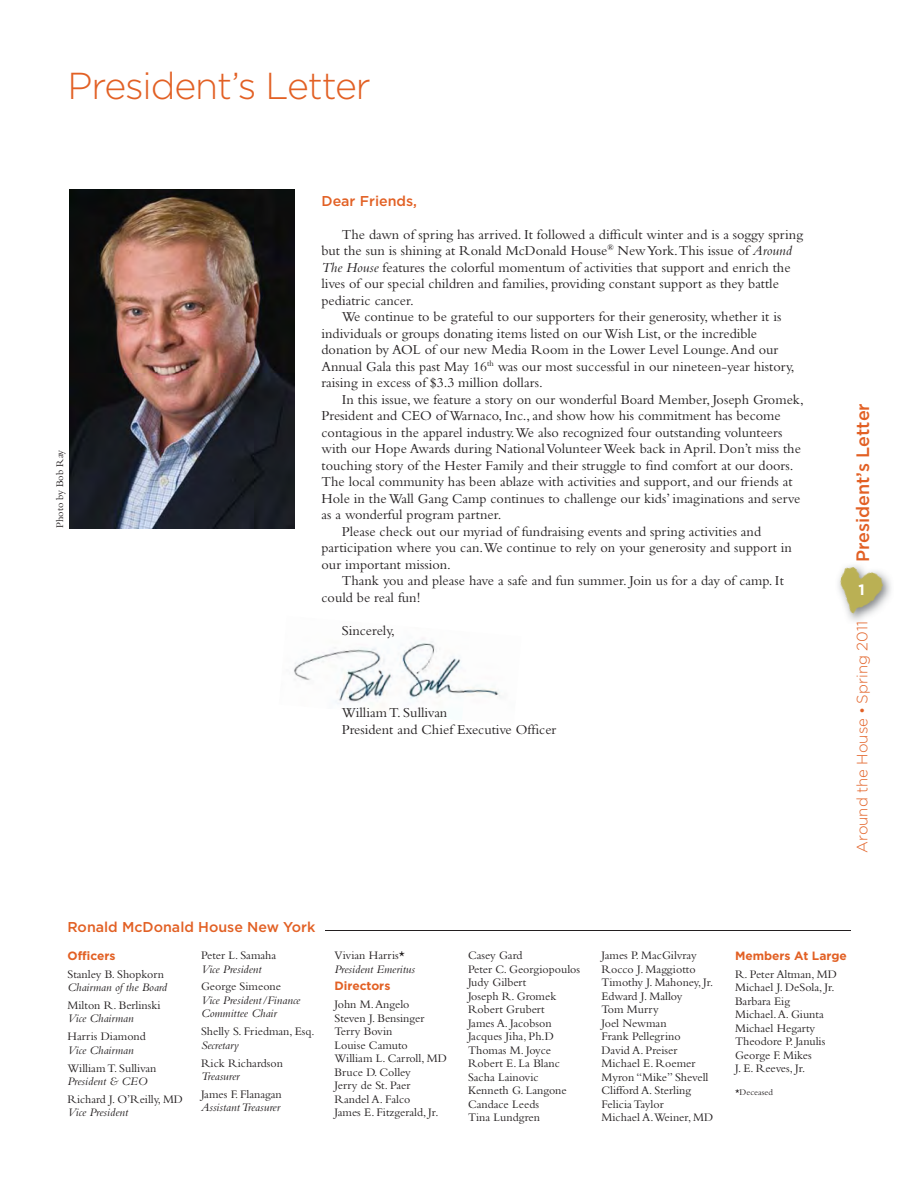
<style>
.page{position:relative;width:918px;height:1188px;background:#fff}
.page>*{position:absolute;margin:0;border:0;box-sizing:border-box;transform-origin:0 0}
.t1{font:300 37.5px "Gotham";letter-spacing:-.03em;color:#e26024}
.t2{font:500 18px "Gotham";color:#e26024}
.t3{font:300 15px "Gotham";color:#e26024}
.t4{font:700 15px "Gotham";color:#fff}
.t5{font:14.25px/16.5px "Bembo";color:#231f20}
.t6{font:500 14.25px "Gotham";color:#e26024}
.t7{font:12px/13.5px "Bembo";color:#231f20}
.t8{font:italic 12px/13.5px "Bembo";color:#231f20}
.t9{font:700 12px "Gotham";color:#e26024}
.t10{font:10.5px "Bembo";color:#231f20}
.t11{font:9px "Bembo";color:#231f20}
.s1{font-style:italic}
</style>
<div class="page">
<img style="left:294px;top:638px;width:207px;height:66px">
<hr style="left:325px;top:930px;width:525px;height:1px;background:#231f20">
<img style="left:887px;top:577px;width:4px;height:22px">
<img style="left:838px;top:565px;width:49px;height:56px">
<img style="left:69px;top:189px;width:226px;height:339px">
<h1 class="t1" style="left:68px;top:72px;width:305px">President’s Letter</h1>
<p class="t10" style="left:56px;top:528px;width:80px;rotate:-90deg">Photo by Bob Ray</p>
<p class="t6" style="left:322px;top:195px;width:97px">Dear Friends,</p>
<p class="t5" style="left:342px;top:227px;width:463px">The dawn of spring has arrived. It followed a difficult winter and is a soggy spring</p>
<p class="t5" style="left:322px;top:244px;width:472px">but the sun is shining at Ronald McDonald House<sup>®</sup> New York.This issue of <span class="s1">Around</span></p>
<p class="t5" style="left:322px;top:260px;width:471px"><span class="s1">The House</span> features the colorful momentum of activities that support and enrich the</p>
<p class="t5" style="left:322px;top:277px;width:459px">lives of our special children and families, providing constant support as they battle</p>
<p class="t5" style="left:322px;top:293px;width:94px">pediatric cancer.</p>
<p class="t5" style="left:342px;top:310px;width:441px">We continue to be grateful to our supporters for their generosity, whether it is</p>
<p class="t5" style="left:322px;top:326px;width:437px">individuals or groups donating items listed on our Wish List, or the incredible</p>
<p class="t5" style="left:322px;top:343px;width:458px">donation by AOL of our new Media Room in the Lower Level Lounge. And our</p>
<p class="t5" style="left:322px;top:359px;width:475px">Annual Gala this past May 16<sup>th</sup> was our most successful in our nineteen-year history,</p>
<p class="t5" style="left:322px;top:376px;width:223px">raising in excess of $3.3 million dollars.</p>
<p class="t5" style="left:342px;top:392px;width:463px">In this issue, we feature a story on our wonderful Board Member, Joseph Gromek,</p>
<p class="t5" style="left:322px;top:409px;width:461px">President and CEO of Warnaco, Inc., and show how his commitment has become</p>
<p class="t5" style="left:322px;top:425px;width:462px">contagious in the apparel industry.We also recognized four outstanding volunteers</p>
<p class="t5" style="left:322px;top:442px;width:481px">with our Hope Awards during National Volunteer Week back in April. Don’t miss the</p>
<p class="t5" style="left:322px;top:458px;width:474px">touching story of the Hester Family and their struggle to find comfort at our doors.</p>
<p class="t5" style="left:322px;top:475px;width:472px">The local community has been ablaze with activities and support, and our friends at</p>
<p class="t5" style="left:322px;top:491px;width:480px">Hole in the Wall Gang Camp continues to challenge our kids’ imaginations and serve</p>
<p class="t5" style="left:322px;top:508px;width:182px">as a wonderful program partner.</p>
<p class="t5" style="left:342px;top:524px;width:421px">Please check out our myriad of fundraising events and spring activities and</p>
<p class="t5" style="left:322px;top:541px;width:472px">participation where you can.We continue to rely on your generosity and support in</p>
<p class="t5" style="left:322px;top:557px;width:131px">our important mission.</p>
<p class="t5" style="left:342px;top:574px;width:444px">Thank you and please have a safe and fun summer. Join us for a day of camp. It</p>
<p class="t5" style="left:322px;top:590px;width:100px">could be real fun!</p>
<p class="t5" style="left:342px;top:623px;width:55px">Sincerely,</p>
<p class="t5" style="left:342px;top:706px;width:216px">William T. Sullivan<br>President and Chief Executive Officer</p>
<p class="t2" style="left:856px;top:562px;width:161px;rotate:-90deg">President’s Letter</p>
<p class="t4" style="left:858px;top:584px;width:8px">1</p>
<p class="t3" style="left:856px;top:853px;width:233px;rotate:-90deg">Around the House • Spring 2011</p>
<p class="t6" style="left:68px;top:921px;width:249px">Ronald McDonald House New York</p>
<p class="t9" style="left:68px;top:951px;width:50px">Officers</p>
<p class="t7" style="left:68px;top:968px;width:98px">Stanley B. Shopkorn</p>
<p class="t8" style="left:68px;top:982px;width:101px">Chairman of the Board</p>
<p class="t7" style="left:68px;top:1000px;width:95px">Milton R. Berlinski</p>
<p class="t8" style="left:68px;top:1013px;width:68px">Vice Chairman</p>
<p class="t7" style="left:68px;top:1031px;width:80px">Harris Diamond</p>
<p class="t8" style="left:68px;top:1044px;width:68px">Vice Chairman</p>
<p class="t7" style="left:68px;top:1062px;width:90px">William T. Sullivan</p>
<p class="t8" style="left:68px;top:1076px;width:81px">President &amp; CEO</p>
<p class="t7" style="left:68px;top:1094px;width:117px">Richard J. O’Reilly, MD</p>
<p class="t8" style="left:68px;top:1107px;width:62px">Vice President</p>
<p class="t7" style="left:201px;top:950px;width:77px">Peter L. Samaha</p>
<p class="t8" style="left:201px;top:963px;width:62px">Vice President</p>
<p class="t7" style="left:201px;top:981px;width:82px">George Simeone</p>
<p class="t8" style="left:201px;top:995px;width:101px">Vice President/Finance<br>Committee Chair</p>
<p class="t7" style="left:201px;top:1026px;width:115px">Shelly S. Friedman, Esq.</p>
<p class="t8" style="left:201px;top:1039px;width:39px">Secretary</p>
<p class="t7" style="left:201px;top:1057px;width:83px">Rick Richardson</p>
<p class="t8" style="left:201px;top:1071px;width:40px">Treasurer</p>
<p class="t7" style="left:201px;top:1089px;width:82px">James F. Flanagan</p>
<p class="t8" style="left:201px;top:1102px;width:80px">Assistant Treasurer</p>
<p class="t7" style="left:334px;top:950px;width:72px">Vivian Harris*</p>
<p class="t8" style="left:334px;top:963px;width:82px">President Emeritus</p>
<p class="t9" style="left:334px;top:982px;width:57px">Directors</p>
<p class="t7" style="left:334px;top:999px;width:114px">John M. Angelo<br>Steven J. Bensinger<br>Terry Bovin<br>Louise Camuto<br>William L. Carroll, MD<br>Bruce D. Colley<br>Jerry de St. Paer<br>Randel A. Falco<br>James E. Fitzgerald, Jr.</p>
<p class="t7" style="left:468px;top:950px;width:114px">Casey Gard<br>Peter C. Georgiopoulos<br>Judy Gilbert<br>Joseph R. Gromek<br>Robert Grubert<br>James A. Jacobson<br>Jacques Jiha, Ph.D<br>Thomas M. Joyce<br>Robert E. La Blanc<br>Sacha Lainovic<br>Kenneth G. Langone<br>Candace Leeds<br>Tina Lundgren</p>
<p class="t7" style="left:602px;top:950px;width:113px">James P. MacGilvray<br>Rocco J. Maggiotto<br>Timothy J. Mahoney, Jr.<br>Edward J. Malloy<br>Tom Murry<br>Joel Newman<br>Frank Pellegrino<br>David A. Preiser<br>Michael E. Roemer<br>Myron “Mike” Shevell<br>Clifford A. Sterling<br>Felicia Taylor<br>Michael A.Weiner, MD</p>
<p class="t9" style="left:735px;top:951px;width:113px">Members At Large</p>
<p class="t7" style="left:735px;top:968px;width:103px">R. Peter Altman, MD<br>Michael J. DeSola, Jr.<br>Barbara Eig<br>Michael. A. Giunta<br>Michael Hegarty<br>Theodore P. Janulis<br>George F. Mikes<br>J. E. Reeves, Jr.</p>
<p class="t11" style="left:735px;top:1089px;width:39px">*Deceased</p>
</div>
